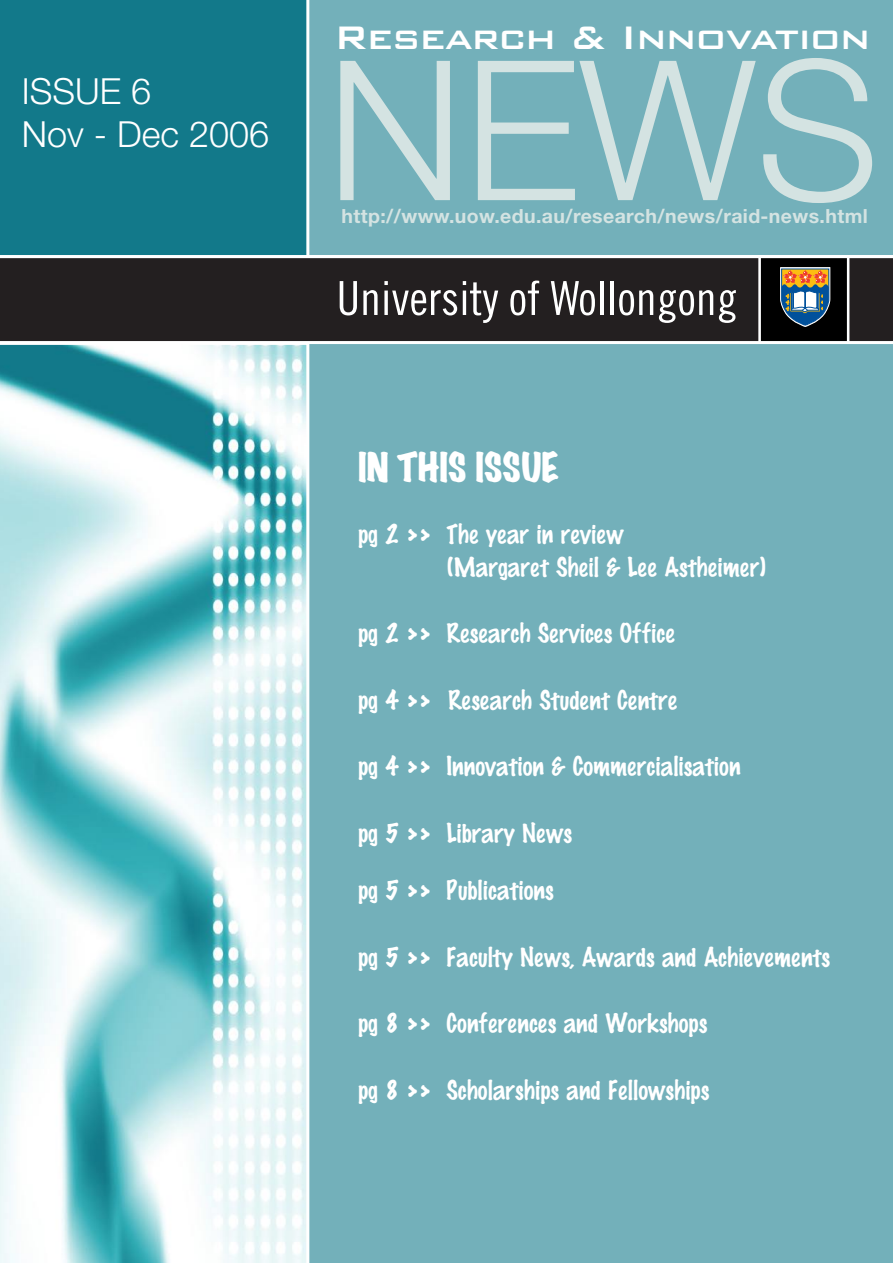
<style>
.page{position:relative;width:893px;height:1263px;background:#fff}
.page>*{position:absolute;margin:0;border:0;box-sizing:border-box;transform-origin:0 0}
.t1{font:300 195px "Helvetica Neue";color:#d4e3e2}
.t2{font:500 43.5px "Bank Gothic BT";letter-spacing:-.03em;color:#fff}
.t3{font:300 36px/43.2px "Helvetica Neue";color:#fff}
.t4{font:36px "Marker Felt Wide";color:#fff}
.t5{font:27px/32.4px "Marking Pen";color:#fff}
.t6{font:700 19.5px "Helvetica Neue";letter-spacing:.02em;color:#d4e3e2}
</style>
<div class="page">
<div style="left:303px;top:342px;width:590px;height:921px;background:#73b0ba"></div>
<div style="left:294px;top:0;width:599px;height:254px;background:#73b0ba"></div>
<div style="left:0;top:0;width:309px;height:255px;background:#12798a"></div>
<svg style="left:0;top:344px;width:309px;height:919px"></svg>
<svg style="left:0;top:258px;width:893px;height:86px;background:#3c393a"></svg>
<h3 class="t3" style="left:22px;top:69px;width:249px">ISSUE 6<br>Nov - Dec 2006</h3>
<h2 class="t2" style="left:334px;top:14px;width:538px">Research &amp; Innovation</h2>
<h1 class="t1" style="left:326px;top:12px;width:554px">News</h1>
<p class="t6" style="left:342px;top:204px;width:528px">http://www.uow.edu.au/research/news/raid-news.html</p>
<h3 class="t4" style="left:358px;top:449px;width:202px">IN THIS ISSUE</h3>
<p class="t5" style="left:447px;top:519px;width:322px;text-indent:-88px">pg 2 &gt;&gt; The year in review<br>(Margaret Sheil &amp; Lee Astheimer)</p>
<p class="t5" style="left:358px;top:617px;width:319px">pg 2 &gt;&gt; Research Services Office</p>
<p class="t5" style="left:358px;top:684px;width:321px">pg 4 &gt;&gt; Research Student Centre</p>
<p class="t5" style="left:358px;top:750px;width:384px">pg 4 &gt;&gt; Innovation &amp; Commercialisation</p>
<p class="t5" style="left:358px;top:804px;width:215px;line-height:57.9px">pg 5 &gt;&gt; Library News pg 5 &gt;&gt; Publications</p>
<p class="t5" style="left:358px;top:941px;width:474px">pg 5 &gt;&gt; Faculty News, Awards and Achievements</p>
<p class="t5" style="left:358px;top:1007px;width:351px">pg 8 &gt;&gt; Conferences and Workshops</p>
<p class="t5" style="left:358px;top:1074px;width:353px">pg 8 &gt;&gt; Scholarships and Fellowships</p>
</div>
